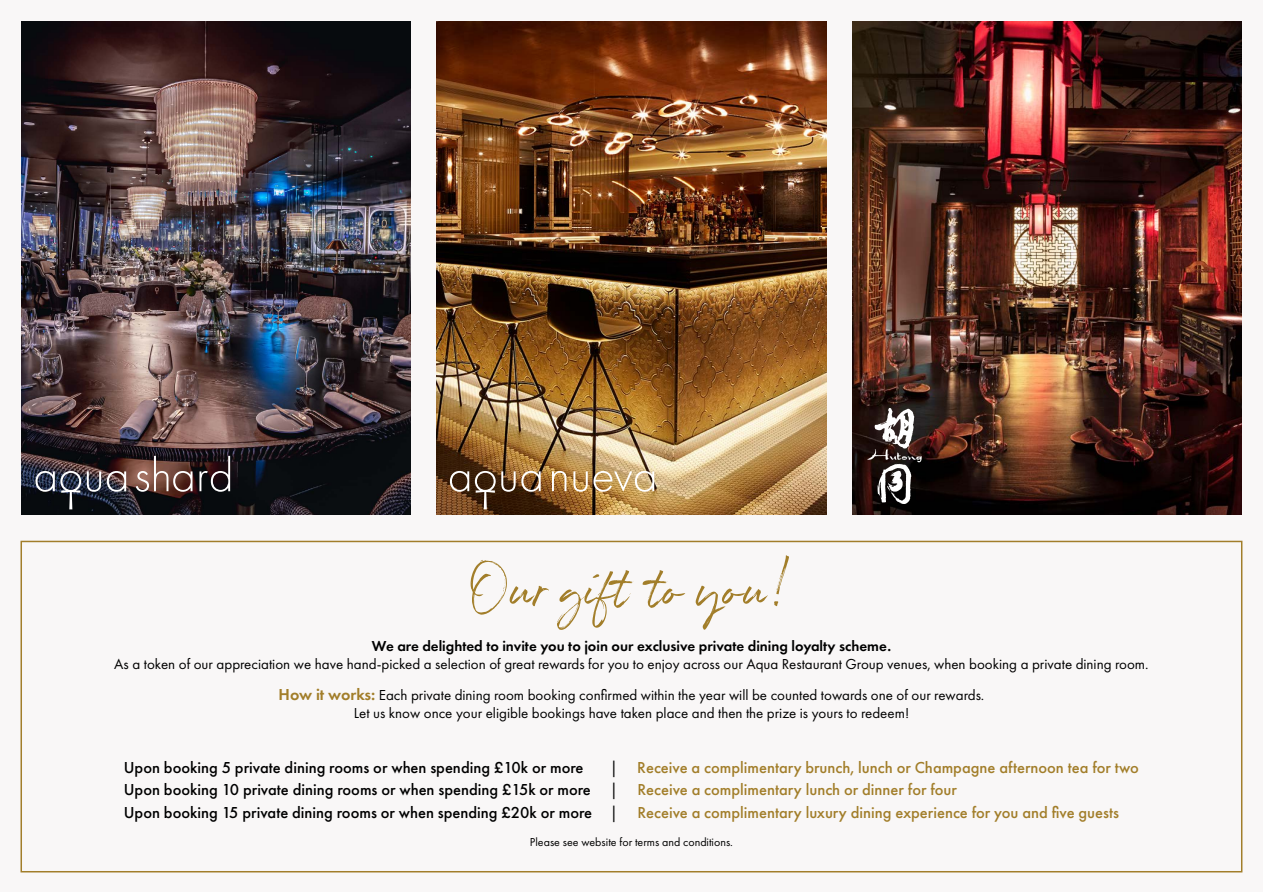
<style>
.page{position:relative;width:1263px;height:893px;background:#fff}
.page>*{position:absolute;margin:0;border:0;box-sizing:border-box;transform-origin:0 0}
.t1{font:69px "White Heart";color:#a27e2a}
.t2{font:500 16.5px/22.5px "Futura PT";color:#a27e2a}
.t3{font:500 16.5px "Futura PT";color:#000}
.t4{font:15px/31px "Futura PT";color:#000;text-align:center}
.t5{font:600 15px "Futura PT";color:#000}
.t6{font:12px "Futura PT";color:#000}
.s1{font-weight:600;font-size:16.5px;color:#a27e2a}
.s2{font-weight:400;color:#000}
.s3{color:#000}
</style>
<div class="page">
<div style="left:0;top:0;width:1263px;height:891px;background:#f9f7f7"></div>
<img style="left:21px;top:21px;width:389px;height:493px">
<img style="left:437px;top:21px;width:389px;height:493px">
<img style="left:853px;top:21px;width:389px;height:493px">
<svg style="left:867px;top:408px;width:55px;height:96px"></svg>
<svg style="left:552px;top:471px;width:14px;height:20px"></svg>
<svg style="left:573px;top:471px;width:81px;height:21px"></svg>
<svg style="left:450px;top:471px;width:19px;height:21px"></svg>
<svg style="left:475px;top:471px;width:66px;height:38px;background:#654a34"></svg>
<svg style="left:136px;top:456px;width:56px;height:36px;background:#7e5e56"></svg>
<svg style="left:199px;top:456px;width:31px;height:36px"></svg>
<svg style="left:36px;top:471px;width:45px;height:38px;background:#404550"></svg>
<svg style="left:87px;top:471px;width:14px;height:21px"></svg>
<svg style="left:107px;top:471px;width:19px;height:21px"></svg>
<div style="left:21px;top:541px;width:1221px;height:331px;border:2px solid #a27e2a"></div>
<h1 class="t1" style="left:471px;top:547px;width:323px">Our gift to you!</h1>
<p class="t5" style="left:372px;top:636px;width:521px">We are delighted to invite you to join our exclusive private dining loyalty scheme.</p>
<p class="t4" style="left:114px;top:648px;width:1036px">As a token of our appreciation we have hand-picked a selection of great rewards for you to enjoy across our Aqua Restaurant Group venues, when booking a private dining room.<br><span class="s1">How it works:</span> Each private dining room booking confirmed within the year will be counted towards one of our rewards.</p>
<p class="t4" style="left:354px;top:697px;width:557px">Let us know once your eligible bookings have taken place and then the prize is yours to redeem!</p>
<p class="t3" style="left:124px;top:757px;width:461px">Upon booking 5 private dining rooms or when spending £10k or more</p>
<p class="t2" style="left:124px;top:756px;width:1017px;text-indent:486px"><span class="s2">|</span> Receive a complimentary brunch, lunch or Champagne afternoon tea for two<br><span class="s3">Upon booking 10 private dining rooms or when spending £15k or more</span> <span class="s2">|</span> Receive a complimentary lunch or dinner for four<br><span class="s3">Upon booking 15 private dining rooms or when spending £20k or more</span> <span class="s2">|</span> Receive a complimentary luxury dining experience for you and five guests</p>
<p class="t6" style="left:530px;top:834px;width:205px">Please see website for terms and conditions.</p>
</div>
